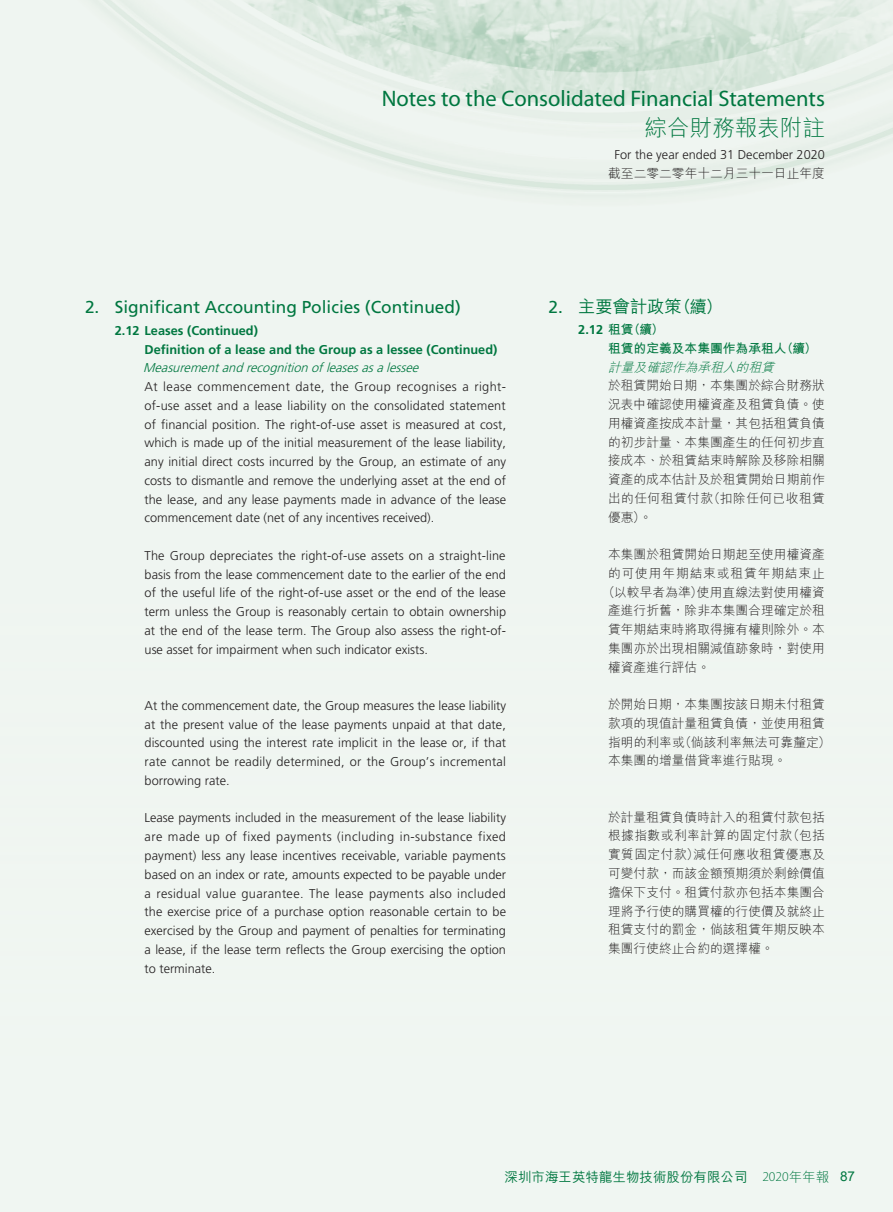
<style>
.page{position:relative;width:893px;height:1212px;background:#f0f5f1}
.page>*{position:absolute;margin:0;border:0;box-sizing:border-box;transform-origin:0 0}
.t1{font:22.5px "Myriad Pro";color:#007740}
.t2{font:300 22.5px "M Hei HK";color:#007740}
.t3{font:17.25px "Frutiger LT Std";color:#007740}
.t4{font:500 17.25px "M Hei HK";color:#007740}
.t5{font:500 13.5px "M Hei HK";color:#007740}
.t6{font:300 12.75px/18.8px "Frutiger LT Std";color:#231f20;text-align:justify}
.t7{font:300 12.75px/18.8px "M Hei HK";color:#231f20;text-align:justify}
.t8{font:700 12.75px/18.8px "Frutiger LT Std";color:#007740}
.t9{font:italic 300 12.75px "Frutiger LT Std";color:#007740}
.t10{font:700 12.75px/18.8px "M Hei HK";color:#007740}
.t11{font:300 12.75px "M Hei HK";letter-spacing:.065em;color:#231f20}
.t12{font:italic 300 12.75px "M Hei HK";color:#007740}
.s1{font-family:"Frutiger LT Std";font-weight:400}
.s2{font-family:"Frutiger LT Std"}
.s3{font-family:"Myriad Pro";font-weight:300}
.s4{font-weight:300}
.s5{font-family:"Arial";font-weight:400}
</style>
<div class="page">
<img style="left:96px;top:0;width:797px;height:193px">
<h1 class="t1" style="left:382px;top:85px;width:445px">Notes to the Consolidated Financial Statements</h1>
<h1 class="t2" style="left:645px;top:112px;width:181px">綜合財務報表附註</h1>
<p class="t6" style="left:614px;top:146px;width:212px">For the year ended 31 December 2020</p>
<p class="t7" style="left:608px;top:164px;width:218px">截至二零二零年十二月三十一日止年度</p>
<h2 class="t3" style="left:85px;top:297px;width:377px">2. Significant Accounting Policies (Continued)</h2>
<p class="t8" style="left:145px;top:321px;width:354px;text-indent:-30px">2.12 Leases (Continued)<br>Definition of a lease and the Group as a lessee (Continued)</p>
<p class="t9" style="left:143px;top:361px;width:280px">Measurementandrecognitionofleasesasalessee</p>
<p class="t6" style="left:145px;top:377px;width:363px">At lease commencement date, the Group recognises a right&shy;of-use asset and a lease liability on the consolidated statement of financial position. The right-of-use asset is measured at cost, which is made up of the initial measurement of the lease liability, any initial direct costs incurred by the Group, an estimate of any costs to dismantle and remove the underlying asset at the end of the lease, and any lease payments made in advance of the lease commencement date (net of any incentives received).</p>
<p class="t6" style="left:145px;top:546px;width:363px">The Group depreciates the right-of-use assets on a straight-line basis from the lease commencement date to the earlier of the end of the useful life of the right-of-use asset or the end of the lease term unless the Group is reasonably certain to obtain ownership at the end of the lease term. The Group also assess the right-of&shy;use asset for impairment when such indicator exists.</p>
<p class="t6" style="left:145px;top:696px;width:363px">At the commencement date, the Group measures the lease liability at the present value of the lease payments unpaid at that date, discounted using the interest rate implicit in the lease or, if that rate cannot be readily determined, or the Group’s incremental borrowing rate.</p>
<p class="t6" style="left:145px;top:809px;width:363px">Lease payments included in the measurement of the lease liability are made up of fixed payments (including in-substance fixed payment) less any lease incentives receivable, variable payments based on an index or rate, amounts expected to be payable under a residual value guarantee. The lease payments also included the exercise price of a purchase option reasonable certain to be exercised by the Group and payment of penalties for terminating a lease, if the lease term reflects the Group exercising the option to terminate.</p>
<h2 class="t4" style="left:549px;top:294px;width:176px"><span class="s1">2.</span> 主要會計政策（續）</h2>
<p class="t10" style="left:608px;top:319px;width:210px;text-indent:-30px"><span class="s2">2.12</span> 租賃（續）<br>租賃的定義及本集團作為承租人（續）</p>
<p class="t12" style="left:608px;top:358px;width:172px">計量及確認作為承租人的租賃</p>
<p class="t7" style="left:608px;top:376px;width:218px">於租賃開始日期，本集團於綜合財務狀況表中確認使用權資產及租賃負債。使用權資產按成本計量，其包括租賃負債的初步計量、本集團產生的任何初步直接成本、於租賃結束時解除及移除相關資產的成本估計及於租賃開始日期前作出的任何租賃付款（扣除任何已收租賃優惠）。</p>
<p class="t7" style="left:608px;top:545px;width:218px">本集團於租賃開始日期起至使用權資產</p>
<p class="t11" style="left:608px;top:564px;width:218px">的可使用年期結束或租賃年期結束止</p>
<p class="t7" style="left:602px;top:582px;width:224px">（以較早者為準）使用直線法對使用權資</p>
<p class="t7" style="left:608px;top:601px;width:218px">產進行折舊，除非本集團合理確定於租</p>
<p class="t7" style="left:608px;top:620px;width:218px">賃年期結束時將取得擁有權則除外。本</p>
<p class="t7" style="left:608px;top:638px;width:218px">集團亦於出現相關減值跡象時，對使用</p>
<p class="t7" style="left:608px;top:657px;width:103px">權資產進行評估。</p>
<p class="t7" style="left:608px;top:695px;width:224px;text-align:left">於開始日期，本集團按該日期未付租賃款項的現值計量租賃負債，並使用租賃指明的利率或（倘該利率無法可靠釐定）本集團的增量借貸率進行貼現。</p>
<p class="t7" style="left:608px;top:807px;width:218px">於計量租賃負債時計入的租賃付款包括根據指數或利率計算的固定付款（包括實質固定付款）減任何應收租賃優惠及可變付款，而該金額預期須於剩餘價值擔保下支付。租賃付款亦包括本集團合理將予行使的購買權的行使價及就終止租賃支付的罰金，倘該租賃年期反映本集團行使終止合約的選擇權。</p>
<p class="t5" style="left:505px;top:1167px;width:352px">深圳市海王英特龍生物技術股份有限公司 <span class="s3">2020</span><span class="s4">年年報</span> <span class="s5">87</span></p>
</div>
